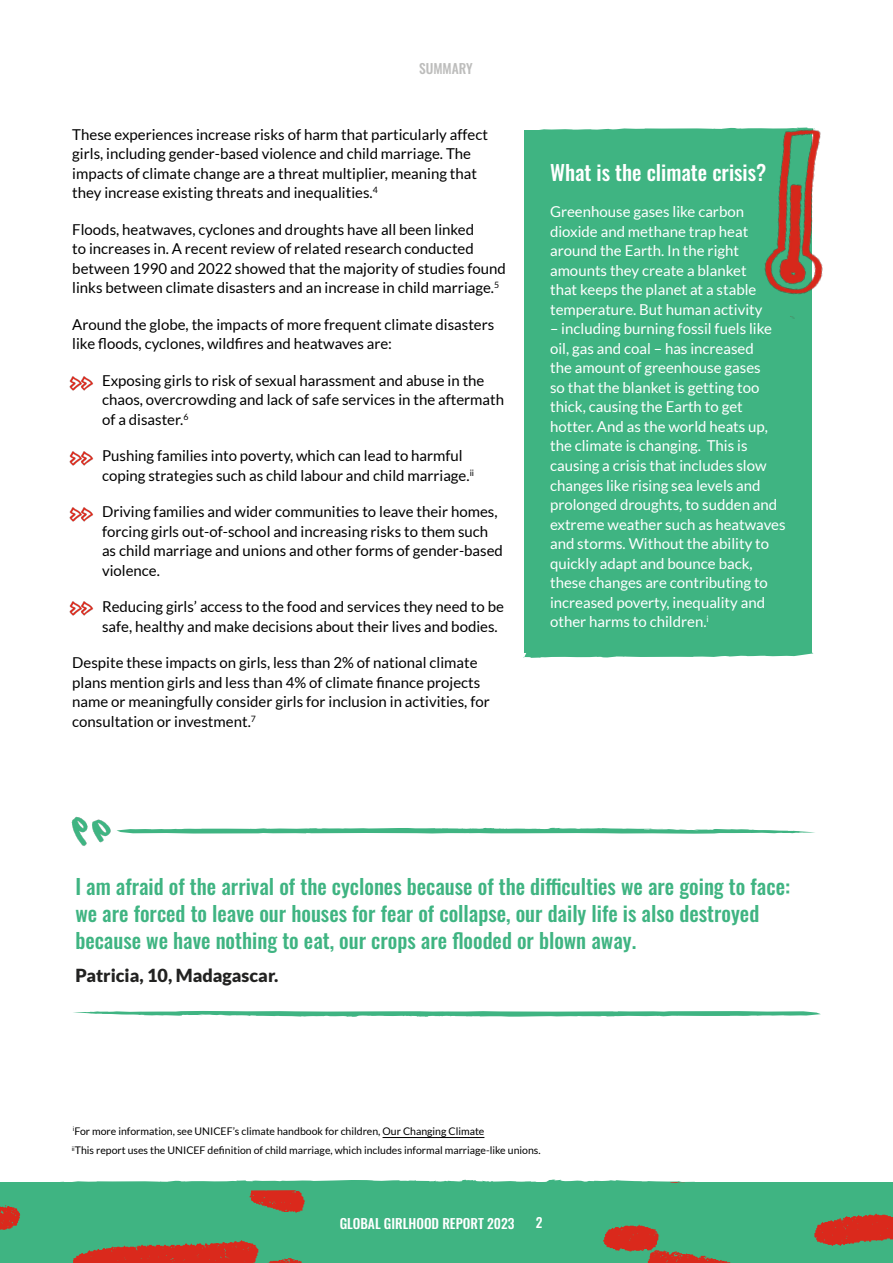
<style>
.page{position:relative;width:893px;height:1263px;background:#fff}
.page>*{position:absolute;margin:0;border:0;box-sizing:border-box;transform-origin:0 0}
.t1{font:21px/27px "Oswald";color:#3fb482}
.t2{font:21px "Oswald";color:#fff}
.t3{font:900 18px "Lato";color:#222221}
.t4{font:15px/19.5px "Lato";color:#000}
.t5{font:15px/19.5px "Lato";color:#fff}
.t6{font:13.5px "Oswald";color:#fff}
.t7{font:13.5px "Oswald";color:#bdbdbc}
.t8{font:10.5px/19.5px "Lato";color:#000}
</style>
<div class="page">
<img style="left:0;top:1191px;width:893px;height:72px">
<svg style="left:0;top:1179px;width:893px;height:12px"></svg>
<div style="left:525px;top:130px;width:287px;height:522px;background:#3fb482"></div>
<svg style="left:539px;top:128px;width:147px;height:2px"></svg>
<svg style="left:523px;top:647px;width:290px;height:11px"></svg>
<hr style="left:383px;top:1137px;width:101px;height:1px;background:#000">
<img style="left:686px;top:127px;width:137px;height:192px">
<img style="left:69px;top:376px;width:24px;height:15px">
<img style="left:69px;top:451px;width:24px;height:15px">
<img style="left:69px;top:507px;width:24px;height:15px">
<img style="left:69px;top:601px;width:24px;height:15px">
<svg style="left:128px;top:828px;width:687px;height:6px;background:#75c9a5"></svg>
<svg style="left:73px;top:1011px;width:748px;height:6px"></svg>
<img style="left:71px;top:816px;width:57px;height:30px">
<p class="t7" style="left:419px;top:57px;width:55px">SUMMARY</p>
<p class="t4" style="left:72px;top:124px;width:417px">These experiences increase risks of harm that particularly affect girls, including gender-based violence and child marriage. The impacts of climate change are a threat multiplier, meaning that they increase existing threats and inequalities.<sup>4</sup></p>
<p class="t4" style="left:72px;top:219px;width:435px">Floods, heatwaves, cyclones and droughts have all been linked<br>to increases in. A recent review of related research conducted between 1990 and 2022 showed that the majority of studies found links between climate disasters and an increase in child marriage.<sup>5</sup></p>
<p class="t4" style="left:72px;top:314px;width:424px">Around the globe, the impacts of more frequent climate disasters like floods, cyclones, wildfires and heatwaves are:</p>
<p class="t4" style="left:102px;top:370px;width:404px">Exposing girls to risk of sexual harassment and abuse in the chaos, overcrowding and lack of safe services in the aftermath of a disaster.<sup>6</sup></p>
<p class="t4" style="left:102px;top:446px;width:374px">Pushing families into poverty, which can lead to harmful coping strategies such as child labour and child marriage.<sup>ii</sup></p>
<p class="t4" style="left:102px;top:502px;width:402px">Driving families and wider communities to leave their homes, forcing girls out-of-school and increasing risks to them such as child marriage and unions and other forms of gender-based violence.</p>
<p class="t4" style="left:102px;top:597px;width:403px">Reducing girls’ access to the food and services they need to be safe, healthy and make decisions about their lives and bodies.</p>
<p class="t4" style="left:72px;top:653px;width:419px">Despite these impacts on girls, less than 2% of national climate plans mention girls and less than 4% of climate finance projects name or meaningfully consider girls for inclusion in activities, for consultation or investment.<sup>7</sup></p>
<h1 class="t2" style="left:550px;top:154px;width:218px">What is the climate crisis?</h1>
<p class="t5" style="left:550px;top:202px;width:214px">Greenhouse gases like carbon dioxide and methane trap heat around the Earth. In the right amounts they create a blanket that keeps the planet at a stable temperature. But human activity</p>
<p class="t5" style="left:550px;top:319px;width:237px">– including burning fossil fuels like oil, gas and coal – has increased<br>the amount of greenhouse gases<br>so that the blanket is getting too thick, causing the Earth to get hotter. And as the world heats up, the climate is changing. This is causing a crisis that includes slow changes like rising sea levels and prolonged droughts, to sudden and extreme weather such as heatwaves and storms. Without the ability to quickly adapt and bounce back, these changes are contributing to increased poverty, inequality and other harms to children.<sup>i</sup></p>
<p class="t1" style="left:75px;top:871px;width:716px">I am afraid of the arrival of the cyclones because of the difficulties we are going to face: we are forced to leave our houses for fear of collapse, our daily life is also destroyed because we have nothing to eat, our crops are flooded or blown away.</p>
<p class="t3" style="left:75px;top:965px;width:205px">Patricia, 10, Madagascar.</p>
<p class="t8" style="left:72px;top:1121px;width:470px"><sup>i</sup>For more information, see UNICEF’s climate handbook for children, Our Changing Climate<br><sup>ii</sup>This report uses the UNICEF definition of child marriage, which includes informal marriage-like unions.</p>
<p class="t6" style="left:340px;top:1211px;width:176px">GLOBAL GIRLHOOD REPORT 2023</p>
<p class="t6" style="left:536px;top:1210px;width:8px">2</p>
</div>
